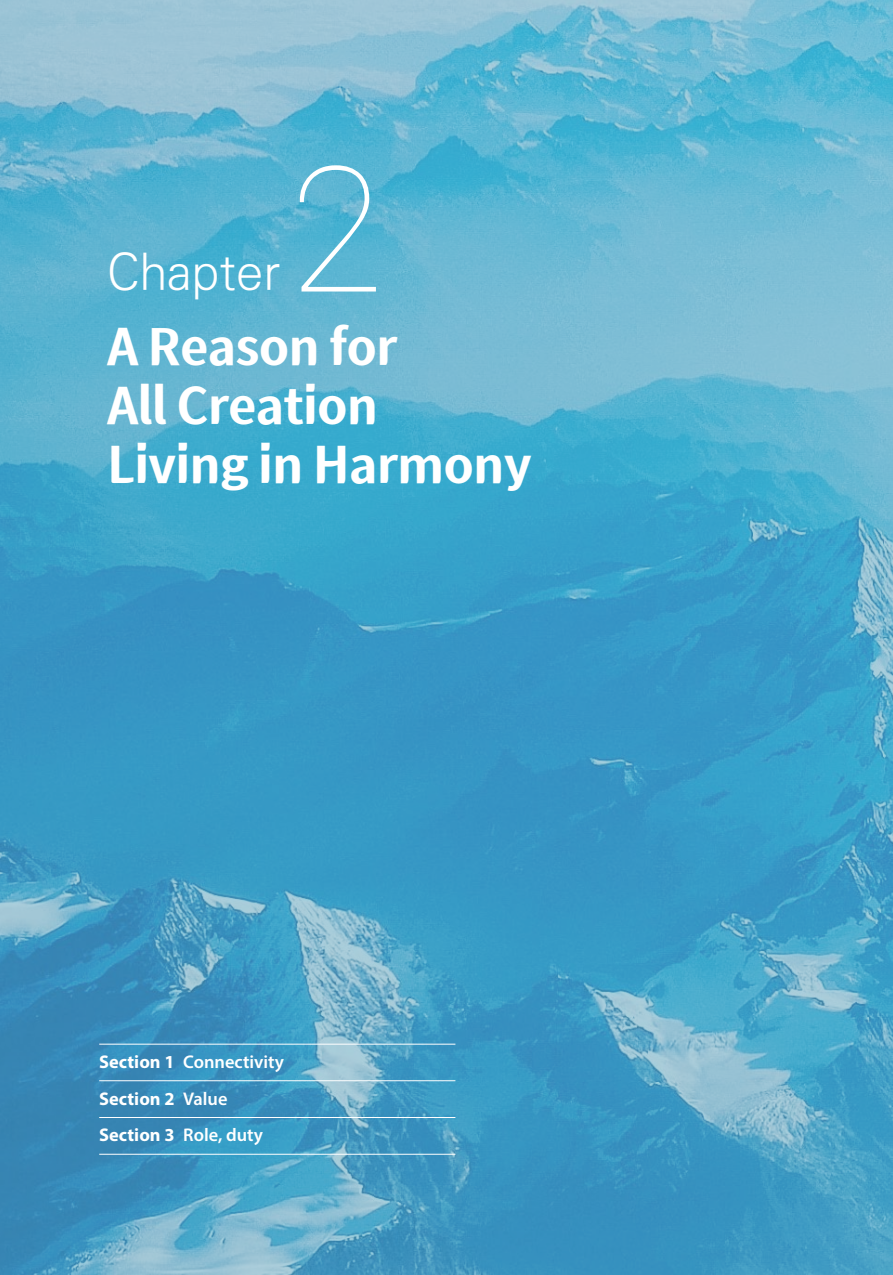
<style>
.page{position:relative;width:893px;height:1275px;background:#fff}
.page>*{position:absolute;margin:0;border:0;box-sizing:border-box;transform-origin:0 0}
.t1{font:100 175px "Roboto";color:#fff}
.t2{font:49px/58.8px "Wolyeonggyo";letter-spacing:-.02em;color:#fff}
.t3{font:300 49px "Ko Pub World Dotum";color:#fff}
.t4{font:600 18.38px/36.8px "Myriad Pro";color:#fff}
.s1{font-weight:700}
</style>
<div class="page">
<img style="left:0;top:0;width:893px;height:1275px">
<hr style="left:99px;top:1080px;width:356px;height:1px;background:#fff">
<hr style="left:99px;top:1117px;width:356px;height:1px;background:#fff">
<hr style="left:99px;top:1154px;width:356px;height:1px;background:#fff">
<hr style="left:99px;top:1044px;width:356px;height:1px;background:#fff">
<h1 class="t1" style="left:288px;top:108px;width:97px">2</h1>
<h2 class="t2" style="left:107px;top:319px;width:426px">A Reason for<br>All Creation<br>Living in Harmony</h2>
<h2 class="t3" style="left:107px;top:238px;width:175px">Chapter</h2>
<p class="t4" style="left:99px;top:1043px;width:186px"><span class="s1">Section 1</span> Connectivity<br><span class="s1">Section 2</span> Value<br><span class="s1">Section 3</span> Role, duty</p>
</div>
